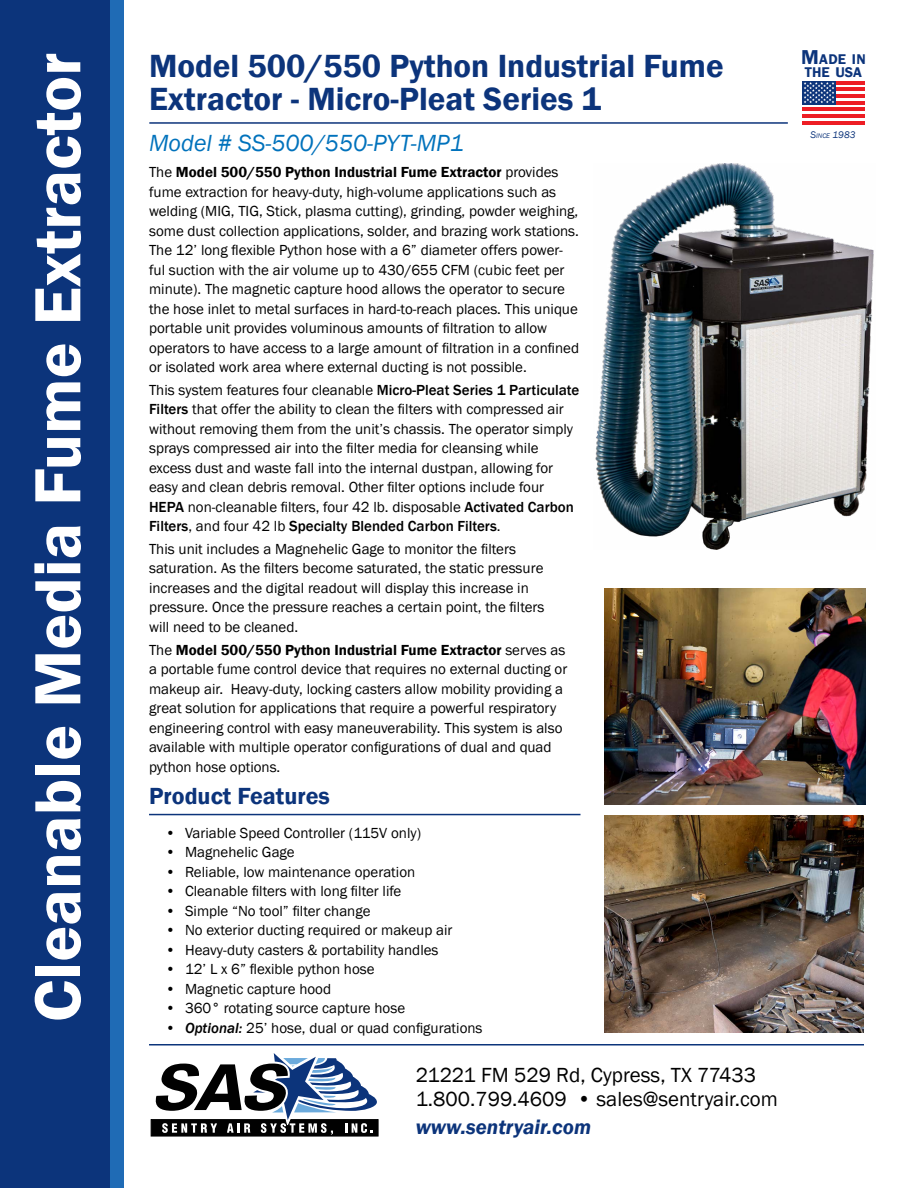
<style>
.page{position:relative;width:918px;height:1188px;background:#fff}
.page>*{position:absolute;margin:0;border:0;box-sizing:border-box;transform-origin:0 0}
.t1{font:600 67.5px "Franklin Gothic";color:#fff}
.t2{font:600 33px/33px "Franklin Gothic";color:#0c347b}
.t3{font:italic 24px "Franklin Gothic";color:#0072bc}
.t4{font:600 24px "Franklin Gothic";color:#0c347b}
.t5{font:21px/24px "Franklin Gothic";color:#000}
.t6{font:italic 600 21px "Franklin Gothic";color:#0c347b}
.t7{font:15px/19.5px "Franklin Gothic";color:#000}
.t8{font:600 14.4px/12.8px "Franklin Gothic";letter-spacing:.01em;color:#0c347b}
.t9{font:italic 9.9px "Franklin Gothic";color:#0c347b}
.s1{font-weight:600}
.s2{font-weight:500}
.s3{font-weight:500;font-style:italic}
.s4{font-size:20.7px}
.s5{font-size:6.9px}
</style>
<div class="page">
<img style="left:595px;top:164px;width:279px;height:386px">
<div style="left:0;top:0;width:110px;height:1188px;background:#0c347b"></div>
<div style="left:110px;top:0;width:14px;height:1188px;background:#1f6bb5"></div>
<img style="left:605px;top:815px;width:259px;height:217px">
<img style="left:605px;top:588px;width:260px;height:217px">
<hr style="left:149px;top:814px;width:432px;height:1px;background:#0c347b">
<svg style="left:150px;top:1053px;width:229px;height:84px"></svg>
<hr style="left:149px;top:1044px;width:715px;height:2px;background:#0c347b">
<svg style="left:802px;top:84px;width:63px;height:38px"></svg>
<hr style="left:836px;top:81px;width:29px;height:3px;background:#ed1d24">
<hr style="left:836px;top:88px;width:29px;height:3px;background:#ed1d24">
<hr style="left:836px;top:94px;width:29px;height:4px;background:#ed1d24">
<hr style="left:836px;top:101px;width:29px;height:3px;background:#ed1d24">
<hr style="left:802px;top:107px;width:63px;height:4px;background:#ed1d24">
<hr style="left:802px;top:115px;width:63px;height:3px;background:#ed1d24">
<hr style="left:802px;top:122px;width:63px;height:3px;background:#ed1d24">
<div style="left:802px;top:81px;width:34px;height:23px;background:#0c347b"></div>
<svg style="left:804px;top:82px;width:30px;height:21px"></svg>
<hr style="left:149px;top:122px;width:639px;height:2px;background:#0c347b">
<h1 class="t1" style="left:16px;top:1022px;width:971px;rotate:-90deg">Cleanable Media Fume Extractor</h1>
<h2 class="t2" style="left:149px;top:50px;width:576px">Model 500/550 Python Industrial Fume<br>Extractor - Micro-Pleat Series 1</h2>
<h3 class="t3" style="left:149px;top:128px;width:316px">Model # SS-500/550-PYT-MP1</h3>
<p class="t7" style="left:149px;top:163px;width:432px">The <span class="s1">Model 500/550 Python Industrial Fume Extractor</span> provides fume extraction for heavy-duty, high-volume applications such as welding (MIG, TIG, Stick, plasma cutting), grinding, powder weighing, some dust collection applications, solder, and brazing work stations.<br>The 12’ long flexible Python hose with a 6” diameter offers power&shy;ful suction with the air volume up to 430/655 CFM (cubic feet per minute). The magnetic capture hood allows the operator to secure the hose inlet to metal surfaces in hard-to-reach places. This unique portable unit provides voluminous amounts of filtration to allow operators to have access to a large amount of filtration in a confined or isolated work area where external ducting is not possible.</p>
<p class="t7" style="left:149px;top:380px;width:432px">This system features four cleanable <span class="s2">Micro-Pleat Series 1 Particulate Filters</span> that offer the ability to clean the filters with compressed air without removing them from the unit’s chassis. The operator simply sprays compressed air into the filter media for cleansing while excess dust and waste fall into the internal dustpan, allowing for easy and clean debris removal. Other filter options include four <span class="s2">HEPA</span> non-cleanable filters, four 42 lb. disposable <span class="s2">Activated Carbon Filters</span>, and four 42 lb <span class="s2">Specialty Blended Carbon Filters</span>.</p>
<p class="t7" style="left:149px;top:540px;width:397px">This unit includes a Magnehelic Gage to monitor the filters saturation. As the filters become saturated, the static pressure increases and the digital readout will display this increase in pressure. Once the pressure reaches a certain point, the filters will need to be cleaned.</p>
<p class="t7" style="left:149px;top:640px;width:420px">The <span class="s1">Model 500/550 Python Industrial Fume Extractor</span> serves as a portable fume control device that requires no external ducting or makeup air. Heavy-duty, locking casters allow mobility providing a great solution for applications that require a powerful respiratory engineering control with easy maneuverability. This system is also available with multiple operator configurations of dual and quad python hose options.</p>
<h3 class="t4" style="left:149px;top:781px;width:182px">Product Features</h3>
<p class="t7" style="left:166px;top:823px;width:257px">• Variable Speed Controller (115V only)</p>
<p class="t7" style="left:166px;top:843px;width:131px">• Magnehelic Gage</p>
<p class="t7" style="left:166px;top:862px;width:251px">• Reliable, low maintenance operation</p>
<p class="t7" style="left:166px;top:882px;width:237px">• Cleanable filters with long filter life</p>
<p class="t7" style="left:166px;top:901px;width:207px">• Simple “No tool” filter change</p>
<p class="t7" style="left:166px;top:921px;width:288px">• No exterior ducting required or makeup air</p>
<p class="t7" style="left:166px;top:940px;width:275px">• Heavy-duty casters &amp; portability handles</p>
<p class="t7" style="left:166px;top:960px;width:211px">• 12’ L x 6” flexible python hose</p>
<p class="t7" style="left:166px;top:979px;width:167px">• Magnetic capture hood</p>
<p class="t7" style="left:166px;top:999px;width:241px">• 360° rotating source capture hose</p>
<p class="t7" style="left:166px;top:1018px;width:319px">• <span class="s3">Optional:</span> 25’ hose, dual or quad configurations</p>
<h3 class="t5" style="left:416px;top:1064px;width:364px">21221 FM 529 Rd, Cypress, TX 77433<br>1.800.799.4609 • sales@sentryair.com</h3>
<h3 class="t6" style="left:416px;top:1113px;width:177px">www.sentryair.com</h3>
<p class="t8" style="left:801px;top:53px;width:66px"><span class="s4">M</span>ADE IN<br>THE USA</p>
<p class="t9" style="left:811px;top:129px;width:47px">S<span class="s5">INCE</span> 1983</p>
</div>
